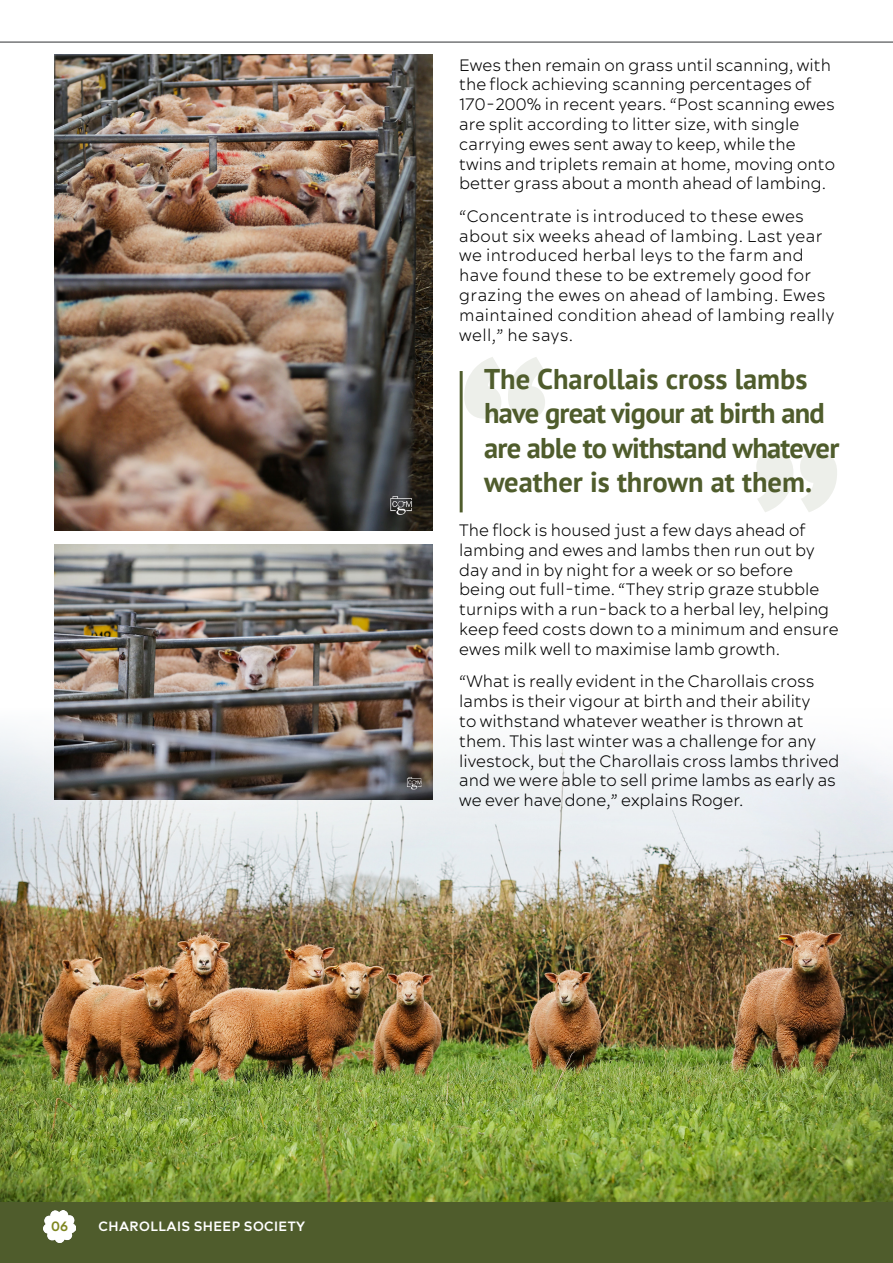
<style>
.page{position:relative;width:893px;height:1263px;background:#fff}
.page>*{position:absolute;margin:0;border:0;box-sizing:border-box;transform-origin:0 0}
.t1{font:700 28.5px/34.2px "PT Sans";letter-spacing:-.025em;color:#4f5c2c}
.t2{font:300 16.5px/19.8px "Acherus Feral";color:#000}
.t3{font:300 16.5px/19.8px "Acherus Feral";letter-spacing:.02em;color:#000}
.t4{font:700 13.5px "Acherus Feral";letter-spacing:.03em;color:#fff}
.t5{font:700 13.5px "Acherus Feral";color:#7e8620}
</style>
<div class="page">
<div style="left:0;top:1202px;width:893px;height:61px;background:#4f5c2c"></div>
<hr style="left:0;top:42px;width:893px;height:1px;background:#2f3234">
<img style="left:44px;top:1210px;width:32px;height:32px">
<img style="left:0;top:708px;width:893px;height:494px">
<img style="left:54px;top:54px;width:378px;height:476px">
<img style="left:54px;top:544px;width:378px;height:255px">
<svg style="left:464px;top:357px;width:81px;height:62px"></svg>
<hr style="left:460px;top:371px;width:3px;height:141px;background:#4f5c2c">
<svg style="left:756px;top:451px;width:81px;height:61px"></svg>
<p class="t2" style="left:459px;top:54px;width:377px">Ewes then remain on grass until scanning, with the flock achieving scanning percentages of 170-200% in recent years. “Post scanning ewes are split according to litter size, with single carrying ewes sent away to keep, while the twins and triplets remain at home, moving onto better grass about a month ahead of lambing.</p>
<p class="t3" style="left:459px;top:206px;width:377px">“Concentrate is introduced to these ewes about six weeks ahead of lambing. Last year we introduced herbal leys to the farm and have found these to be extremely good for grazing the ewes on ahead of lambing. Ewes maintained condition ahead of lambing really well,” he says.</p>
<p class="t1" style="left:484px;top:361px;width:357px">The Charollais cross lambs have great vigour at birth and are able to withstand whatever weather is thrown at them.</p>
<p class="t2" style="left:459px;top:520px;width:381px">The flock is housed just a few days ahead of lambing and ewes and lambs then run out by day and in by night for a week or so before being out full-time. “They strip graze stubble turnips with a run-back to a herbal ley, helping keep feed costs down to a minimum and ensure ewes milk well to maximise lamb growth.</p>
<p class="t2" style="left:459px;top:671px;width:382px">“What is really evident in the Charollais cross lambs is their vigour at birth and their ability<br>to withstand whatever weather is thrown at them. This last winter was a challenge for any livestock, but the Charollais cross lambs thrived and we were able to sell prime lambs as early as we ever have done,” explains Roger.</p>
<p class="t5" style="left:51px;top:1217px;width:18px">06</p>
<p class="t4" style="left:99px;top:1217px;width:208px">CHAROLLAIS SHEEP SOCIETY</p>
</div>
